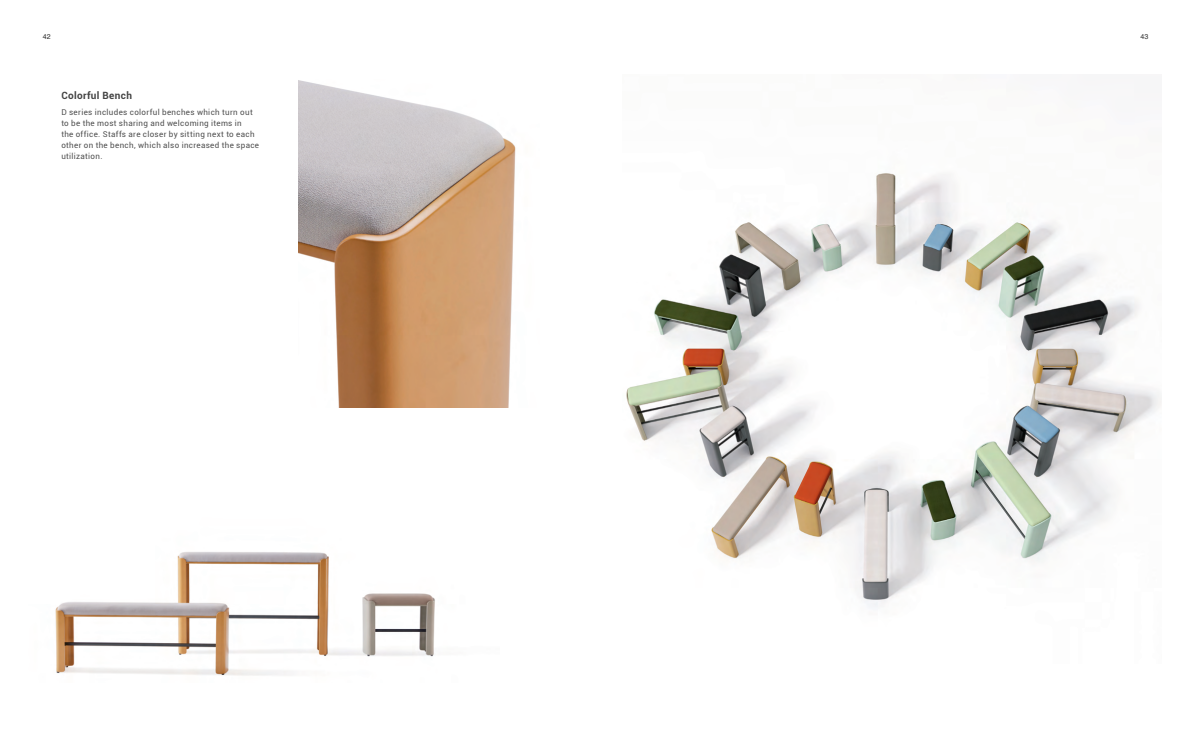
<style>
.page{position:relative;width:1191px;height:738px;background:#fff}
.page>*{position:absolute;margin:0;border:0;box-sizing:border-box;transform-origin:0 0}
.t1{font:700 10px "Roboto";letter-spacing:.035em;color:#434343}
.t2{font:8px/11px "Roboto";letter-spacing:.04em;color:#4e4e4e}
.t3{font:7px "Helvetica";color:#2e2e2e}
</style>
<div class="page">
<img style="left:626px;top:173px;width:535px;height:435px">
<img style="left:299px;top:80px;width:217px;height:327px">
<img style="left:55px;top:552px;width:380px;height:124px">
<p class="t3" style="left:43px;top:32px;width:9px">42</p>
<p class="t3" style="left:1140px;top:32px;width:9px">43</p>
<p class="t1" style="left:61px;top:89px;width:72px">Colorful Bench</p>
<p class="t2" style="left:61px;top:106px;width:199px">D series includes colorful benches which turn out to be the most sharing and welcoming items in<br>the office. Staffs are closer by sitting next to each other on the bench, which also increased the space utilization.</p>
</div>
